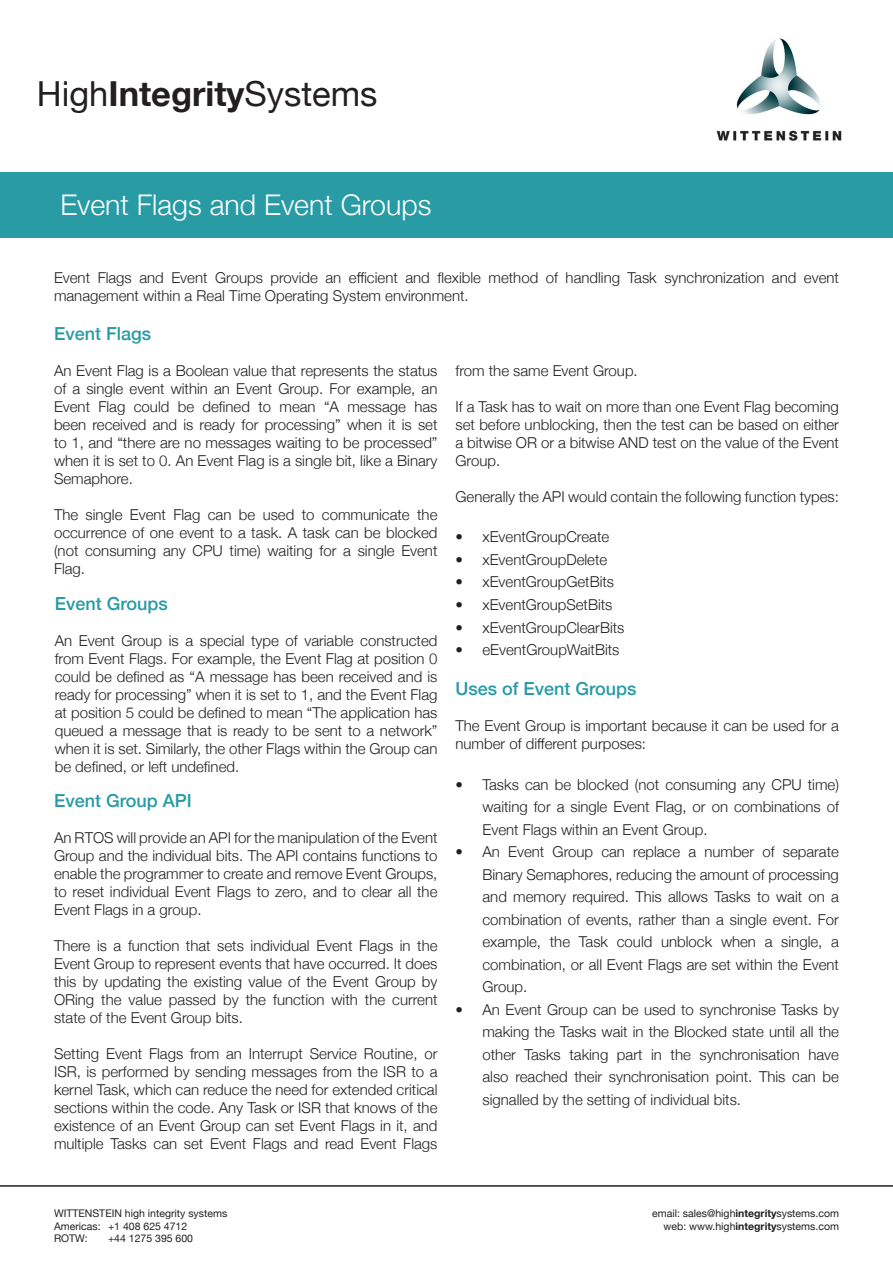
<style>
.page{position:relative;width:893px;height:1263px;background:#fff}
.page>*{position:absolute;margin:0;border:0;box-sizing:border-box;transform-origin:0 0}
.t1{font:34.5px "Helvetica Neue";color:#231f20}
.t2{font:300 28.5px "Helvetica Neue";color:#fff}
.t3{font:500 18px "Helvetica Neue";color:#289ba5}
.t4{font:300 15px/18px "Helvetica Neue";color:#231f20;text-align:justify}
.t5{font:10.5px/12.6px "Helvetica Neue";color:#231f20;text-align:right}
.s1{font-weight:700}
</style>
<div class="page">
<hr style="left:0;top:1185px;width:893px;height:2px;background:#231f20">
<div style="left:0;top:173px;width:893px;height:65px;background:#289ba5"></div>
<img style="left:716px;top:38px;width:126px;height:103px">
<h1 class="t1" style="left:37px;top:68px;width:342px">High<span class="s1">Integrity</span>Systems</h1>
<p class="t2" style="left:60px;top:182px;width:373px">Event Flags and Event Groups</p>
<p class="t4" style="left:54px;top:268px;width:786px">Event Flags and Event Groups provide an efficient and flexible method of handling Task synchronization and event management within a Real Time Operating System environment.</p>
<p class="t3" style="left:54px;top:319px;width:99px">Event Flags</p>
<p class="t4" style="left:54px;top:360px;width:385px">An Event Flag is a Boolean value that represents the status of a single event within an Event Group. For example, an Event Flag could be defined to mean “A message has been received and is ready for processing” when it is set to 1, and “there are no messages waiting to be processed” when it is set to 0. An Event Flag is a single bit, like a Binary Semaphore.</p>
<p class="t4" style="left:54px;top:504px;width:385px">The single Event Flag can be used to communicate the occurrence of one event to a task. A task can be blocked (not consuming any CPU time) waiting for a single Event Flag.</p>
<p class="t3" style="left:55px;top:589px;width:115px">Event Groups</p>
<p class="t4" style="left:55px;top:630px;width:384px">An Event Group is a special type of variable constructed from Event Flags. For example, the Event Flag at position 0 could be defined as “A message has been received and is ready for processing” when it is set to 1, and the Event Flag at position 5 could be defined to mean “The application has queued a message that is ready to be sent to a network” when it is set. Similarly, the other Flags within the Group can be defined, or left undefined.</p>
<p class="t3" style="left:54px;top:786px;width:139px">Event Group API</p>
<p class="t4" style="left:54px;top:828px;width:385px">An RTOS will provide an API for the manipulation of the Event Group and the individual bits. The API contains functions to enable the programmer to create and remove Event Groups, to reset individual Event Flags to zero, and to clear all the Event Flags in a group.</p>
<p class="t4" style="left:54px;top:936px;width:385px">There is a function that sets individual Event Flags in the Event Group to represent events that have occurred. It does this by updating the existing value of the Event Group by ORing the value passed by the function with the current state of the Event Group bits.</p>
<p class="t4" style="left:54px;top:1044px;width:385px">Setting Event Flags from an Interrupt Service Routine, or ISR, is performed by sending messages from the ISR to a kernel Task, which can reduce the need for extended critical sections within the code. Any Task or ISR that knows of the existence of an Event Group can set Event Flags in it, and multiple Tasks can set Event Flags and read Event Flags</p>
<p class="t4" style="left:455px;top:360px;width:184px">from the same Event Group.</p>
<p class="t4" style="left:455px;top:396px;width:385px">If a Task has to wait on more than one Event Flag becoming set before unblocking, then the test can be based on either a bitwise OR or a bitwise AND test on the value of the Event Group.</p>
<p class="t4" style="left:455px;top:486px;width:385px">Generally the API would contain the following function types:</p>
<p class="t4" style="left:455px;top:527px;width:155px">• xEventGroupCreate</p>
<p class="t4" style="left:455px;top:549px;width:153px">• xEventGroupDelete</p>
<p class="t4" style="left:455px;top:572px;width:160px">• xEventGroupGetBits</p>
<p class="t4" style="left:455px;top:594px;width:159px">• xEventGroupSetBits</p>
<p class="t4" style="left:455px;top:617px;width:170px">• xEventGroupClearBits</p>
<p class="t4" style="left:455px;top:639px;width:165px">• eEventGroupWaitBits</p>
<p class="t3" style="left:455px;top:674px;width:183px">Uses of Event Groups</p>
<p class="t4" style="left:455px;top:716px;width:385px">The Event Group is important because it can be used for a number of different purposes:</p>
<p class="t4" style="left:482px;top:772px;width:358px;line-height:22.5px;text-indent:-27px">• Tasks can be blocked (not consuming any CPU time) waiting for a single Event Flag, or on combinations of Event Flags within an Event Group.</p>
<p class="t4" style="left:482px;top:839px;width:358px;line-height:22.5px;text-indent:-27px">• An Event Group can replace a number of separate Binary Semaphores, reducing the amount of processing and memory required. This allows Tasks to wait on a combination of events, rather than a single event. For example, the Task could unblock when a single, a combination, or all Event Flags are set within the Event Group.</p>
<p class="t4" style="left:482px;top:997px;width:358px;line-height:22.5px;text-indent:-27px">• An Event Group can be used to synchronise Tasks by making the Tasks wait in the Blocked state until all the other Tasks taking part in the synchronisation have also reached their synchronisation point. This can be signalled by the setting of individual bits.</p>
<p class="t5" style="left:54px;top:1208px;width:175px;text-align:left">WITTENSTEIN high integrity systems<br>Americas: +1 408 625 4712<br>ROTW:</p>
<p class="t5" style="left:108px;top:1233px;width:87px">+44 1275 395 600</p>
<p class="t5" style="left:652px;top:1208px;width:188px">email: sales@high<span class="s1">integrity</span>systems.com web: www.high<span class="s1">integrity</span>systems.com</p>
</div>
